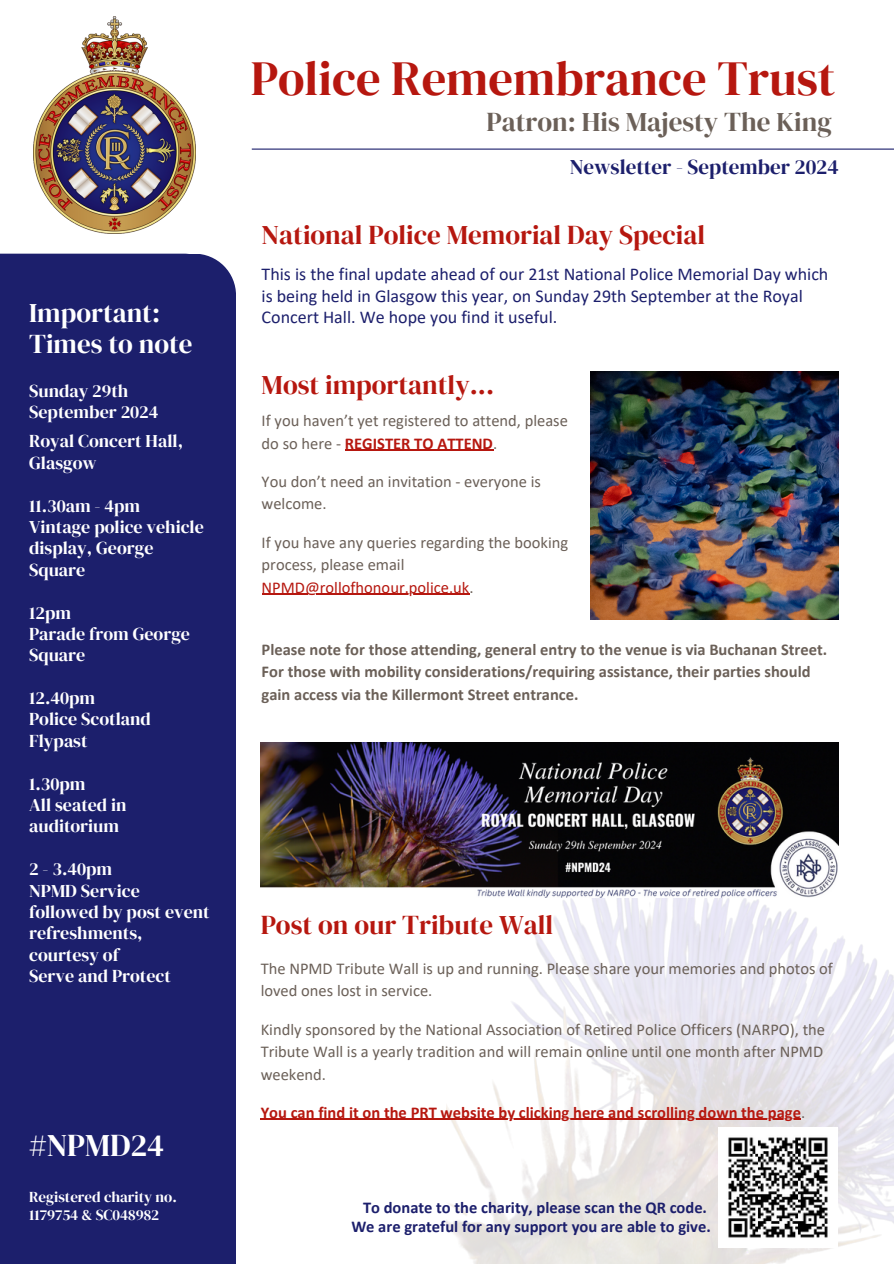
<style>
.page{position:relative;width:894px;height:1264px;background:#fff}
.page>*{position:absolute;margin:0;border:0;box-sizing:border-box;transform-origin:0 0}
.t1{font:48.45px "DM Serif Display";color:#b6170f}
.t2{font:31.5px "DM Serif Display";color:#fff}
.t3{font:27px "DM Serif Display";color:#b6170f}
.t4{font:27px "DM Serif Display";color:#6b6058}
.t5{font:27px/31.5px "DM Serif Display";color:#fff}
.t6{font:21px "DM Serif Display";color:#1c1f6c}
.t7{font:18px/21.3px "DM Serif Display";color:#fff}
.t8{font:18px/21.3px "Calibri";color:#1c1f6c}
.t9{font:16.5px/22.5px "Calibri";color:#6b6058}
.t10{font:700 16.5px/22.5px "Calibri";color:#6b6058}
.t11{font:700 16.5px/19.2px "Calibri";color:#1c1f6c;text-align:center}
.t12{font:700 16.5px "Calibri";color:#b6170f}
.t13{font:16.5px "Calibri";color:#b6170f}
.t14{font:15px/18px "DM Serif Display";color:#fff}
.s1{font-weight:700;color:#b6170f}
.s2{color:#6b6058}
.s3{font-weight:400;color:#6b6058}
</style>
<div class="page">
<hr style="left:252px;top:148px;width:641px;height:2px;background:#1c1f6c">
<div style="left:225px;top:267px;width:11px;height:996px;background:#1c1f6c"></div>
<div style="left:0;top:254px;width:225px;height:1009px;background:#1c1f6c"></div>
<img style="left:446px;top:833px;width:447px;height:430px">
<img style="left:34px;top:16px;width:162px;height:218px">
<img style="left:590px;top:372px;width:248px;height:247px">
<img style="left:260px;top:742px;width:578px;height:155px">
<img style="left:718px;top:1127px;width:119px;height:120px">
<hr style="left:345px;top:450px;width:148px;height:1px;background:#b6170f">
<hr style="left:261px;top:594px;width:208px;height:1px;background:#b6170f">
<hr style="left:260px;top:1118px;width:540px;height:2px;background:#b6170f">
<h6 class="t5" style="left:29px;top:297px;width:165px">Important:<br>Times to note</h6>
<h6 class="t7" style="left:29px;top:380px;width:131px">Sunday 29th<br>September 2024</h6>
<h6 class="t7" style="left:29px;top:430px;width:155px">Royal Concert Hall,<br>Glasgow</h6>
<h6 class="t7" style="left:29px;top:494px;width:176px">11.30am - 4pm<br>Vintage police vehicle display, George<br>Square</h6>
<p class="t7" style="left:29px;top:601px;width:162px">12pm<br>Parade from George<br>Square</p>
<h5 class="t7" style="left:29px;top:687px;width:123px">12.40pm<br>Police Scotland<br>Flypast</h5>
<p class="t7" style="left:29px;top:772px;width:99px">1.30pm<br>All seated in auditorium</p>
<p class="t7" style="left:29px;top:858px;width:182px">2 - 3.40pm<br>NPMD Service followed by post event refreshments, courtesy of<br>Serve and Protect</p>
<h6 class="t2" style="left:29px;top:1123px;width:136px">#NPMD24</h6>
<h3 class="t14" style="left:29px;top:1187px;width:149px">Registered charity no.<br>1179754 &amp; SC048982</h3>
<h6 class="t1" style="left:251px;top:44px;width:586px">Police Remembrance Trust</h6>
<p class="t4" style="left:486px;top:103px;width:346px">Patron: His Majesty The King</p>
<h6 class="t6" style="left:569px;top:153px;width:270px">Newsletter - September 2024</h6>
<h6 class="t3" style="left:261px;top:216px;width:445px">National Police Memorial Day Special</h6>
<h6 class="t8" style="left:261px;top:265px;width:568px">This is the final update ahead of our 21st National Police Memorial Day which is being held in Glasgow this year, on Sunday 29th September at the Royal<br>Concert Hall. We hope you find it useful.</h6>
<h2 class="t3" style="left:261px;top:366px;width:234px">Most importantly...</h2>
<h3 class="t9" style="left:261px;top:411px;width:308px">If you haven’t yet registered to attend, please do so here - <span class="s1">REGISTER TO ATTEND</span>.</h3>
<h6 class="t9" style="left:261px;top:471px;width:281px">You don’t need an invitation - everyone is welcome.</h6>
<h6 class="t9" style="left:261px;top:532px;width:308px">If you have any queries regarding the booking process, please email</h6>
<h6 class="t13" style="left:261px;top:580px;width:213px">NPMD@rollofhonour.police.uk<span class="s2">.</span></h6>
<h3 class="t10" style="left:261px;top:639px;width:567px">Please note for those attending, general entry to the venue is via Buchanan Street.<br>For those with mobility considerations/requiring assistance, their parties should gain access via the Killermont Street entrance.</h3>
<h3 class="t3" style="left:260px;top:905px;width:294px">Post on our Tribute Wall</h3>
<h6 class="t9" style="left:260px;top:958px;width:573px">The NPMD Tribute Wall is up and running. Please share your memories and photos of loved ones lost in service.</h6>
<h6 class="t9" style="left:260px;top:1019px;width:565px;text-align:justify">Kindly sponsored by the National Association of Retired Police Officers (NARPO), the Tribute Wall is a yearly tradition and will remain online until one month after NPMD weekend.</h6>
<h5 class="t12" style="left:260px;top:1105px;width:546px">You can find it on the PRT website by clicking here and scrolling down the page<span class="s3">.</span></h5>
<p class="t11" style="left:351px;top:1198px;width:361px">To donate to the charity, please scan the QR code.<br>We are grateful for any support you are able to give.</p>
</div>
